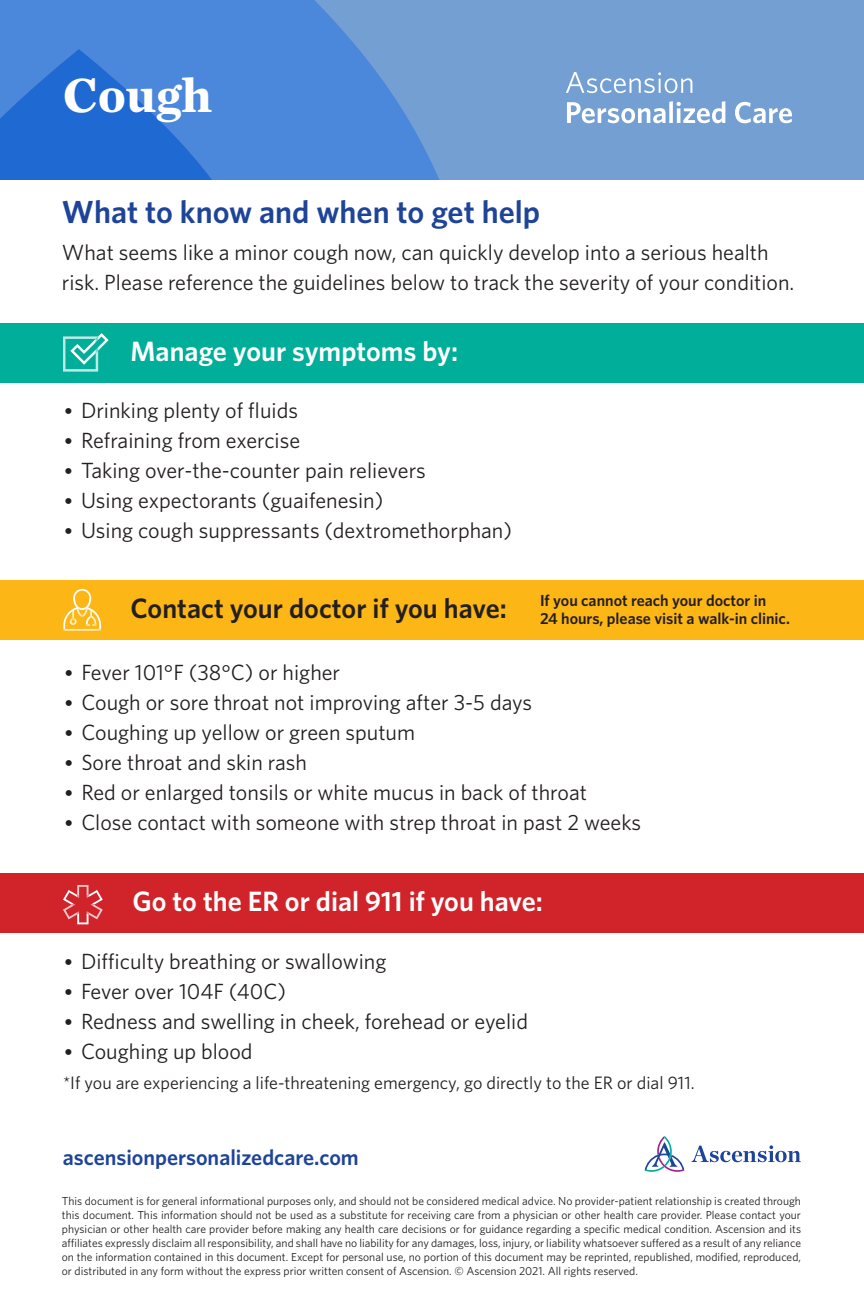
<style>
.page{position:relative;width:864px;height:1296px;background:#fff}
.page>*{position:absolute;margin:0;border:0;box-sizing:border-box;transform-origin:0 0}
.t1{font:700 50px "Chronicle Text G1";color:#fff}
.t2{font:600 32px "Whitney";color:#1e4499}
.t3{font:600 28px "Whitney";color:#fff}
.t4{font:600 28px "Whitney";color:#231f20}
.t5{font:22px/30px "Whitney";color:#231f20}
.t6{font:600 22px "Whitney";color:#1e4499}
.t7{font:18px "Whitney";color:#231f20}
.t8{font:600 16px "Whitney";color:#231f20}
.t9{font:11.6px/14px "Whitney";color:#231f20;text-align:justify}
.s1{font-family:"Chronicle Text G1"}
</style>
<div class="page">
<svg style="left:645px;top:1136px;width:39px;height:36px"></svg>
<svg style="left:692px;top:1145px;width:109px;height:17px"></svg>
<div style="left:0;top:873px;width:864px;height:59px;background:#d1232a"></div>
<svg style="left:63px;top:885px;width:40px;height:39px"></svg>
<div style="left:0;top:581px;width:864px;height:59px;background:#fcb615"></div>
<svg style="left:63px;top:589px;width:38px;height:42px"></svg>
<div style="left:0;top:324px;width:864px;height:59px;background:#00ae9a"></div>
<svg style="left:63px;top:333px;width:46px;height:39px"></svg>
<div style="left:0;top:0;width:864px;height:180px;background:#739fd3"></div>
<svg style="left:566px;top:72px;width:126px;height:21px"></svg>
<svg style="left:567px;top:102px;width:99px;height:21px"></svg>
<svg style="left:669px;top:101px;width:4px;height:22px"></svg>
<svg style="left:677px;top:101px;width:48px;height:22px"></svg>
<svg style="left:735px;top:102px;width:57px;height:21px"></svg>
<svg style="left:0;top:0;width:440px;height:180px;fill:#4b87db"></svg>
<svg style="left:0;top:49px;width:276px;height:131px;background:#3578d6"></svg>
<p class="t1" style="left:63px;top:55px;width:151px">Cough</p>
<p class="t2" style="left:62px;top:191px;width:480px">What to know and when to get help</p>
<p class="t5" style="left:62px;top:237px;width:734px">What seems like a minor cough now, can quickly develop into a serious health risk. Please reference the guidelines below to track the severity of your condition.</p>
<p class="t3" style="left:131px;top:333px;width:329px">Manage your symptoms by:</p>
<p class="t5" style="left:63px;top:394px;width:237px"><span class="s1">•</span> Drinking plenty of fluids</p>
<p class="t5" style="left:63px;top:424px;width:239px"><span class="s1">•</span> Refraining from exercise</p>
<p class="t5" style="left:63px;top:454px;width:364px"><span class="s1">•</span> Taking over-the-counter pain relievers</p>
<p class="t5" style="left:63px;top:484px;width:322px"><span class="s1">•</span> Using expectorants (guaifenesin)</p>
<p class="t5" style="left:63px;top:514px;width:451px"><span class="s1">•</span> Using cough suppressants (dextromethorphan)</p>
<p class="t4" style="left:131px;top:590px;width:378px">Contact your doctor if you have:</p>
<p class="t8" style="left:540px;top:590px;width:228px">If you cannot reach your doctor in</p>
<p class="t8" style="left:540px;top:608px;width:251px">24 hours, please visit a walk-in clinic.</p>
<p class="t5" style="left:63px;top:657px;width:278px"><span class="s1">•</span> Fever 101°F (38°C) or higher</p>
<p class="t5" style="left:63px;top:687px;width:470px"><span class="s1">•</span> Cough or sore throat not improving after 3-5 days</p>
<p class="t5" style="left:63px;top:717px;width:353px"><span class="s1">•</span> Coughing up yellow or green sputum</p>
<p class="t5" style="left:63px;top:747px;width:245px"><span class="s1">•</span> Sore throat and skin rash</p>
<p class="t5" style="left:63px;top:777px;width:525px"><span class="s1">•</span> Red or enlarged tonsils or white mucus in back of throat</p>
<p class="t5" style="left:63px;top:807px;width:579px"><span class="s1">•</span> Close contact with someone with strep throat in past 2 weeks</p>
<p class="t3" style="left:133px;top:882px;width:412px">Go to the ER or dial 911 if you have:</p>
<p class="t5" style="left:63px;top:946px;width:325px"><span class="s1">•</span> Difficulty breathing or swallowing</p>
<p class="t5" style="left:63px;top:976px;width:224px"><span class="s1">•</span> Fever over 104F (40C)</p>
<p class="t5" style="left:63px;top:1006px;width:467px"><span class="s1">•</span> Redness and swelling in cheek, forehead or eyelid</p>
<p class="t5" style="left:63px;top:1036px;width:191px"><span class="s1">•</span> Coughing up blood</p>
<p class="t7" style="left:63px;top:1071px;width:633px">*If you are experiencing a life-threatening emergency, go directly to the ER or dial 911.</p>
<p class="t6" style="left:63px;top:1143px;width:298px">ascensionpersonalizedcare.com</p>
<p class="t9" style="left:62px;top:1194px;width:741px">This document is for general informational purposes only, and should not be considered medical advice. No provider-patient relationship is created through this document. This information should not be used as a substitute for receiving care from a physician or other health care provider. Please contact your physician or other health care provider before making any health care decisions or for guidance regarding a specific medical condition. Ascension and its affiliates expressly disclaim all responsibility, and shall have no liability for any damages, loss, injury, or liability whatsoever suffered as a result of any reliance on the information contained in this document. Except for personal use, no portion of this document may be reprinted, republished, modified, reproduced, or distributed in any form without the express prior written consent of Ascension. © Ascension 2021. All rights reserved.</p>
</div>
